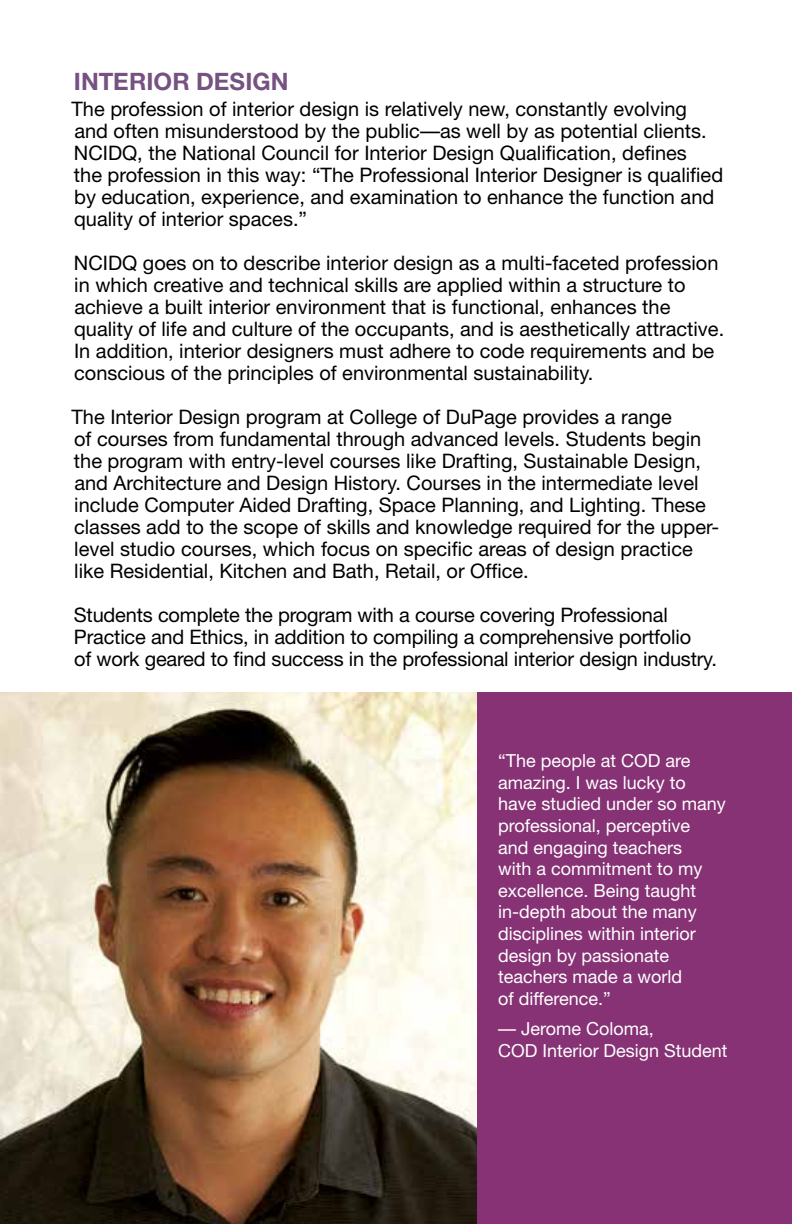
<style>
.page{position:relative;width:792px;height:1224px;background:#fff}
.page>*{position:absolute;margin:0;border:0;box-sizing:border-box;transform-origin:0 0}
.t1{font:700 24px "Helvetica Neue";letter-spacing:.005em;color:#765281}
.t2{font:20px/22px "Helvetica Neue";color:#000}
.t3{font:18px/21.6px "Helvetica Neue";color:#fff}
</style>
<div class="page">
<img style="left:0;top:693px;width:478px;height:531px">
<div style="left:478px;top:693px;width:314px;height:531px;background:#863275"></div>
<p class="t1" style="left:74px;top:67px;width:216px">INTERIOR DESIGN</p>
<p class="t2" style="left:71px;top:98px;width:653px">The profession of interior design is relatively new, constantly evolving and often misunderstood by the public—as well by as potential clients.<br>NCIDQ, the National Council for Interior Design Qualification, defines<br>the profession in this way: “The Professional Interior Designer is qualified by education, experience, and examination to enhance the function and quality of interior spaces.”</p>
<p class="t2" style="left:74px;top:252px;width:652px">NCIDQ goes on to describe interior design as a multi-faceted profession in which creative and technical skills are applied within a structure to achieve a built interior environment that is functional, enhances the quality of life and culture of the occupants, and is aesthetically attractive.<br>In addition, interior designers must adhere to code requirements and be conscious of the principles of environmental sustainability.</p>
<p class="t2" style="left:71px;top:406px;width:649px">The Interior Design program at College of DuPage provides a range<br>of courses from fundamental through advanced levels. Students begin the program with entry-level courses like Drafting, Sustainable Design, and Architecture and Design History. Courses in the intermediate level include Computer Aided Drafting, Space Planning, and Lighting. These classes add to the scope of skills and knowledge required for the upper&shy;level studio courses, which focus on specific areas of design practice like Residential, Kitchen and Bath, Retail, or Office.</p>
<p class="t2" style="left:74px;top:604px;width:645px">Students complete the program with a course covering Professional<br>Practice and Ethics, in addition to compiling a comprehensive portfolio<br>of work geared to find success in the professional interior design industry.</p>
<p class="t3" style="left:498px;top:750px;width:229px">“The people at COD are amazing. I was lucky to have studied under so many professional, perceptive<br>and engaging teachers<br>with a commitment to my excellence. Being taught in-depth about the many disciplines within interior design by passionate teachers made a world<br>of difference.”</p>
<p class="t3" style="left:498px;top:1018px;width:231px">— Jerome Coloma,<br>COD Interior Design Student</p>
</div>
